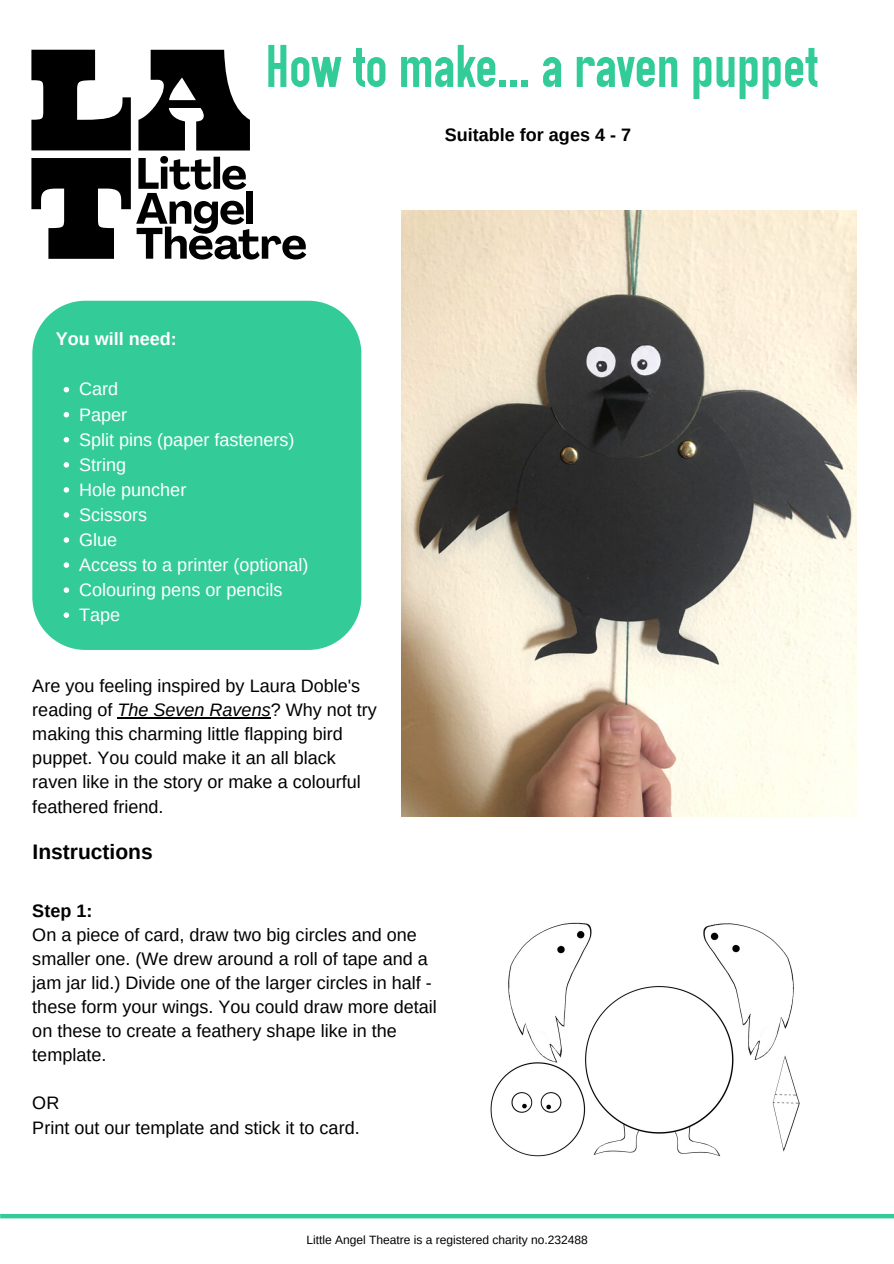
<style>
.page{position:relative;width:894px;height:1264px;background:#fff}
.page>*{position:absolute;margin:0;border:0;box-sizing:border-box;transform-origin:0 0}
.t1{font:60px "OSP DIN";color:#3c9}
.t2{font:700 21px "Arimo";color:#000}
.t3{font:18px/24.2px "Arimo";color:#000}
.t4{font:18px "Arimo";color:#fff}
.t5{font:700 18px "Arimo";color:#000}
.t6{font:700 18px "Arimo";color:#fff}
.t7{font:12px "Arimo";color:#000}
.s1{font-style:italic}
</style>
<div class="page">
<div style="left:32px;top:301px;width:329px;height:349px;background:#3c9;border-radius:53px"></div>
<hr style="left:0;top:1214px;width:893px;height:4px;background:#3c9">
<img style="left:490px;top:922px;width:310px;height:235px">
<img style="left:401px;top:210px;width:455px;height:606px">
<svg style="left:31px;top:50px;width:100px;height:100px"></svg>
<svg style="left:138px;top:50px;width:112px;height:100px"></svg>
<svg style="left:31px;top:156px;width:275px;height:103px"></svg>
<svg style="left:64px;top:387px;width:5px;height:5px"></svg>
<svg style="left:64px;top:412px;width:5px;height:5px"></svg>
<svg style="left:64px;top:437px;width:5px;height:5px"></svg>
<svg style="left:64px;top:462px;width:5px;height:5px"></svg>
<svg style="left:64px;top:487px;width:5px;height:5px"></svg>
<svg style="left:64px;top:512px;width:5px;height:5px"></svg>
<svg style="left:64px;top:537px;width:5px;height:6px"></svg>
<svg style="left:64px;top:562px;width:5px;height:6px"></svg>
<svg style="left:64px;top:587px;width:5px;height:6px"></svg>
<svg style="left:64px;top:612px;width:5px;height:6px"></svg>
<hr style="left:117px;top:717px;width:153px;height:1px;background:#000">
<p class="t1" style="left:265px;top:36px;width:553px">How to make... a raven puppet</p>
<p class="t5" style="left:444px;top:125px;width:188px">Suitable for ages 4 - 7</p>
<p class="t6" style="left:56px;top:329px;width:123px">You will need:</p>
<p class="t4" style="left:79px;top:379px;width:41px">Card</p>
<p class="t4" style="left:79px;top:404px;width:50px">Paper</p>
<p class="t4" style="left:79px;top:429px;width:217px">Split pins (paper fasteners)</p>
<p class="t4" style="left:79px;top:454px;width:49px">String</p>
<p class="t4" style="left:79px;top:479px;width:109px">Hole puncher</p>
<p class="t4" style="left:79px;top:504px;width:70px">Scissors</p>
<p class="t4" style="left:79px;top:529px;width:40px">Glue</p>
<p class="t4" style="left:79px;top:554px;width:231px">Access to a printer (optional)</p>
<p class="t4" style="left:79px;top:579px;width:205px">Colouring pens or pencils</p>
<p class="t4" style="left:79px;top:604px;width:43px">Tape</p>
<p class="t3" style="left:32px;top:673px;width:346px">Are you feeling inspired by Laura Doble's reading of <span class="s1">The Seven Ravens</span>? Why not try making this charming little flapping bird puppet. You could make it an all black raven like in the story or make a colourful feathered friend.</p>
<p class="t2" style="left:33px;top:839px;width:122px">Instructions</p>
<p class="t5" style="left:32px;top:901px;width:62px">Step 1:</p>
<p class="t3" style="left:32px;top:923px;width:406px">On a piece of card, draw two big circles and one smaller one. (We drew around a roll of tape and a jam jar lid.) Divide one of the larger circles in half - these form your wings. You could draw more detail on these to create a feathery shape like in the template.</p>
<p class="t3" style="left:32px;top:1091px;width:29px">OR</p>
<p class="t3" style="left:32px;top:1115px;width:329px">Print out our template and stick it to card.</p>
<p class="t7" style="left:306px;top:1232px;width:283px">Little Angel Theatre is a registered charity no.232488</p>
</div>
